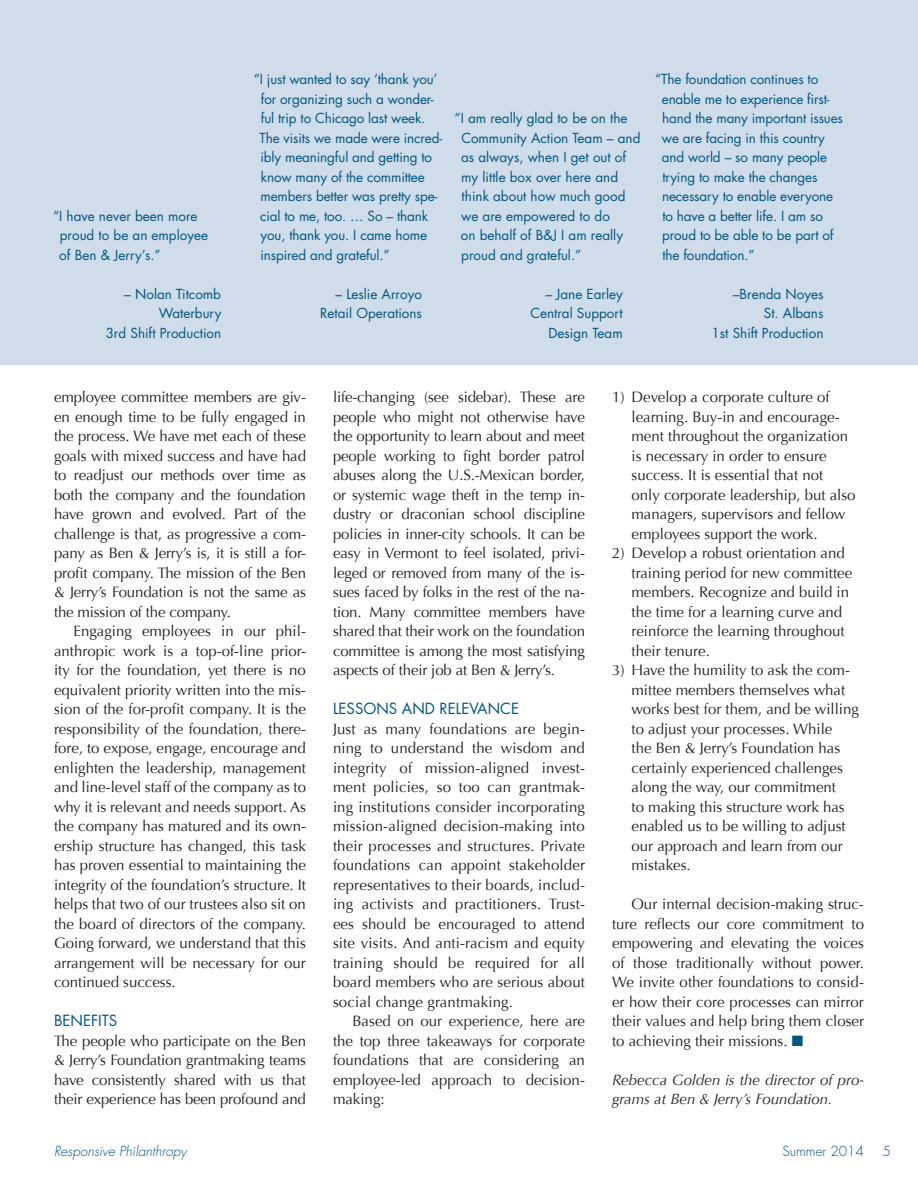
<style>
.page{position:relative;width:918px;height:1188px;background:#fff}
.page>*{position:absolute;margin:0;border:0;box-sizing:border-box;transform-origin:0 0}
.t1{font:15px/19.5px "Optima";color:#231f20;text-align:justify}
.t2{font:italic 15px/19.5px "Optima";color:#231f20}
.t3{font:15px "Futura";color:#005581}
.t4{font:13.5px/19.5px "Futura";letter-spacing:-.01em;color:#005581}
.t5{font:italic 300 13.5px "Futura";color:#005581}
.t6{font:300 13.5px "Futura";color:#005581}
.s1{color:#005581}
</style>
<div class="page">
<div style="left:0;top:0;width:918px;height:364px;background:#cfddea"></div>
<p class="t4" style="left:59px;top:206px;width:150px;text-indent:-6px">“I have never been more proud to be an employee of Ben &amp; Jerry’s.”</p>
<p class="t4" style="left:106px;top:284px;width:117px;text-align:right">– Nolan Titcomb<br>Waterbury<br>3rd Shift Production</p>
<p class="t4" style="left:260px;top:70px;width:184px;text-indent:-6px">“I just wanted to say ‘thank you’ for organizing such a wonder&shy;ful trip to Chicago last week.<br>The visits we made were incred&shy;ibly meaningful and getting to know many of the committee members better was pretty spe&shy;cial to me, too. … So – thank you, thank you. I came home inspired and grateful.”</p>
<p class="t4" style="left:320px;top:284px;width:103px;text-align:right">– Leslie Arroyo<br>Retail Operations</p>
<p class="t4" style="left:461px;top:109px;width:181px;text-indent:-6px">“I am really glad to be on the<br>Community Action Team – and as always, when I get out of my little box over here and think about how much good we are empowered to do<br>on behalf of B&amp;J I am really proud and grateful.”</p>
<p class="t4" style="left:530px;top:284px;width:94px;text-align:right">– Jane Earley<br>Central Support<br>Design Team</p>
<p class="t4" style="left:662px;top:70px;width:183px;text-indent:-6px">“The foundation continues to enable me to experience first&shy;hand the many important issues we are facing in this country and world – so many people trying to make the changes necessary to enable everyone to have a better life. I am so proud to be able to be part of the foundation.”</p>
<p class="t4" style="left:712px;top:284px;width:113px;text-align:right">–Brenda Noyes<br>St. Albans<br>1st Shift Production</p>
<p class="t1" style="left:54px;top:388px;width:254px">employee committee members are giv&shy;en enough time to be fully engaged in the process. We have met each of these goals with mixed success and have had to readjust our methods over time as both the company and the foundation have grown and evolved. Part of the challenge is that, as progressive a com&shy;pany as Ben &amp; Jerry’s is, it is still a for&shy;profit company. The mission of the Ben &amp; Jerry’s Foundation is not the same as the mission of the company.</p>
<p class="t1" style="left:54px;top:622px;width:254px;text-indent:20px">Engaging employees in our phil&shy;anthropic work is a top-of-line prior&shy;ity for the foundation, yet there is no equivalent priority written into the mis&shy;sion of the for-profit company. It is the responsibility of the foundation, there&shy;fore, to expose, engage, encourage and enlighten the leadership, management and line-level staff of the company as to why it is relevant and needs support. As the company has matured and its own&shy;ership structure has changed, this task has proven essential to maintaining the integrity of the foundation’s structure. It helps that two of our trustees also sit on the board of directors of the company.<br>Going forward, we understand that this arrangement will be necessary for our continued success.</p>
<p class="t3" style="left:54px;top:1011px;width:18px">Benefits</p>
<p class="t1" style="left:54px;top:1031px;width:254px">The people who participate on the Ben &amp; Jerry’s Foundation grantmaking teams have consistently shared with us that their experience has been profound and</p>
<p class="t1" style="left:333px;top:388px;width:254px">life-changing (see sidebar). These are people who might not otherwise have the opportunity to learn about and meet people working to fight border patrol abuses along the U.S.-Mexican border, or systemic wage theft in the temp in&shy;dustry or draconian school discipline policies in inner-city schools. It can be easy in Vermont to feel isolated, privi&shy;leged or removed from many of the is&shy;sues faced by folks in the rest of the na&shy;tion. Many committee members have shared that their work on the foundation committee is among the most satisfying aspects of their job at Ben &amp; Jerry’s.</p>
<p class="t3" style="left:333px;top:699px;width:81px">Lessons and</p>
<p class="t3" style="left:440px;top:699px;width:10px">relevance</p>
<p class="t1" style="left:333px;top:719px;width:254px">Just as many foundations are begin&shy;ning to understand the wisdom and integrity of mission-aligned invest&shy;ment policies, so too can grantmak&shy;ing institutions consider incorporating mission-aligned decision-making into their processes and structures. Private foundations can appoint stakeholder representatives to their boards, includ&shy;ing activists and practitioners. Trust&shy;ees should be encouraged to attend site visits. And anti-racism and equity training should be required for all board members who are serious about social change grantmaking.</p>
<p class="t1" style="left:333px;top:1012px;width:254px;text-indent:19px">Based on our experience, here are the top three takeaways for corporate foundations that are considering an employee-led approach to decision&shy;making:</p>
<p class="t1" style="left:632px;top:388px;width:226px;text-align:left;text-indent:-19px">1) Develop a corporate culture of learning. Buy-in and encourage&shy;ment throughout the organization is necessary in order to ensure success. It is essential that not<br>only corporate leadership, but also managers, supervisors and fellow employees support the work.</p>
<p class="t1" style="left:632px;top:544px;width:222px;text-align:left;text-indent:-19px">2) Develop a robust orientation and training period for new committee members. Recognize and build in the time for a learning curve and reinforce the learning throughout their tenure.</p>
<p class="t1" style="left:632px;top:661px;width:229px;text-align:left;text-indent:-19px">3) Have the humility to ask the com&shy;mittee members themselves what works best for them, and be willing to adjust your processes. While<br>the Ben &amp; Jerry’s Foundation has certainly experienced challenges along the way, our commitment<br>to making this structure work has enabled us to be willing to adjust our approach and learn from our mistakes.</p>
<p class="t1" style="left:612px;top:895px;width:254px;text-indent:19px">Our internal decision-making struc&shy;ture reflects our core commitment to empowering and elevating the voices of those traditionally without power.<br>We invite other foundations to consid&shy;er how their core processes can mirror their values and help bring them closer to achieving their missions. <span class="s1">■</span></p>
<p class="t2" style="left:612px;top:1070px;width:254px">Rebecca Golden is the director of pro&shy;grams at Ben &amp; Jerry’s Foundation.</p>
<p class="t5" style="left:54px;top:1143px;width:134px">Responsive Philanthropy</p>
<p class="t6" style="left:782px;top:1143px;width:83px">Summer 2014</p>
<p class="t6" style="left:883px;top:1143px;width:10px">5</p>
</div>
